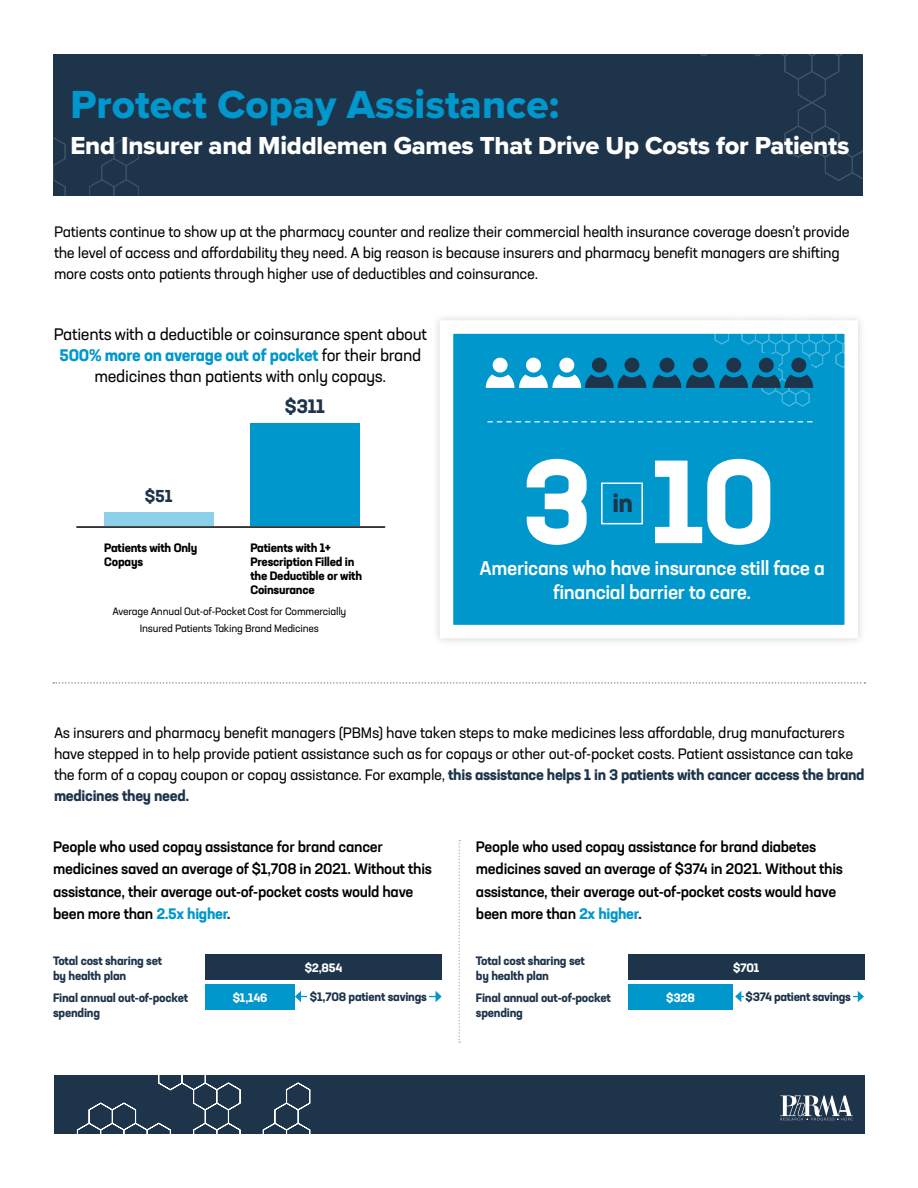
<style>
.page{position:relative;width:918px;height:1188px;background:#fff}
.page>*{position:absolute;margin:0;border:0;box-sizing:border-box;transform-origin:0 0}
.t1{font:700 116.25px "Neusa Next Std";color:#fff}
.t2{font:40.65px "Proxima Nova Extrabld";color:#0097cd}
.t3{font:700 25.8px "Neusa Next Std";color:#1e344b}
.t4{font:25.5px "Proxima Nova Extrabld";letter-spacing:-.01em;color:#fff}
.t5{font:500 19.5px "Neusa Next Std";letter-spacing:-.02em;color:#fff}
.t6{font:700 19.05px "Neusa Next Std";color:#1e344b}
.t7{font:700 16.95px "Neusa Next Std";color:#1e344b}
.t8{font:16.5px/21px "Neusa Next Std";letter-spacing:-.02em;color:#000;text-align:center}
.t9{font:15px/21px "Neusa Next Std";letter-spacing:-.02em;color:#000}
.t10{font:500 15px/22.5px "Neusa Next Std";letter-spacing:-.02em;color:#000}
.t11{font:700 12px/15.1px "Neusa Next Std";letter-spacing:-.02em;color:#1e344b}
.t12{font:700 12px/13.8px "Neusa Next Std";letter-spacing:-.02em;color:#000}
.t13{font:700 12px "Neusa Next Std";letter-spacing:-.02em;color:#fff}
.t14{font:10.5px/16.8px "Neusa Next Std";letter-spacing:-.02em;color:#000;text-align:center}
.s1{font-weight:700;color:#0097cd}
.s2{font-weight:700;color:#1e344b}
</style>
<div class="page">
<div style="left:431px;top:312px;width:435px;height:334px;background:#f8f8f8"></div>
<div style="left:440px;top:320px;width:418px;height:318px;background:#0097cd;border:14px solid #fff"></div>
<div style="left:104px;top:513px;width:109px;height:13px;background:#8cd0e9"></div>
<div style="left:250px;top:424px;width:109px;height:102px;background:#0097cd"></div>
<div style="left:53px;top:54px;width:810px;height:141px;background:#1e344b"></div>
<svg style="left:700px;top:54px;width:163px;height:127px"></svg>
<svg style="left:53px;top:137px;width:110px;height:59px"></svg>
<div style="left:54px;top:1075px;width:810px;height:59px;background:#1e344b"></div>
<svg style="left:780px;top:1095px;width:73px;height:25px"></svg>
<div style="left:601px;top:483px;width:42px;height:41px;border:2px solid #fff"></div>
<svg style="left:77px;top:1075px;width:234px;height:59px"></svg>
<svg style="left:458px;top:840px;width:2px;height:203px"></svg>
<div style="left:205px;top:955px;width:237px;height:25px;background:#1e344b"></div>
<div style="left:205px;top:985px;width:90px;height:25px;background:#0097cd"></div>
<hr style="left:300px;top:996px;width:136px;height:1px;background:#0097cd">
<svg style="left:295px;top:991px;width:6px;height:11px"></svg>
<svg style="left:436px;top:991px;width:6px;height:11px"></svg>
<div style="left:628px;top:955px;width:236px;height:25px;background:#1e344b"></div>
<div style="left:628px;top:985px;width:105px;height:25px;background:#0097cd"></div>
<hr style="left:741px;top:996px;width:118px;height:1px;background:#0097cd">
<svg style="left:735px;top:991px;width:6px;height:11px"></svg>
<svg style="left:858px;top:991px;width:6px;height:11px"></svg>
<div style="left:744px;top:991px;width:109px;height:19px;background:#fff"></div>
<hr style="left:77px;top:526px;width:308px;height:2px;background:#000">
<svg style="left:488px;top:421px;width:324px;height:1px"></svg>
<div style="left:490px;top:355px;width:20px;height:20px;background:#fff;border-radius:50%"></div>
<div style="left:488px;top:353px;width:24px;height:24px;border:5px solid #0097cd;border-radius:50%"></div>
<div style="left:524px;top:355px;width:19px;height:20px;background:#fff;border-radius:50%"></div>
<div style="left:521px;top:353px;width:25px;height:24px;border:5px solid #0097cd;border-radius:50%"></div>
<div style="left:557px;top:355px;width:20px;height:20px;background:#fff;border-radius:50%"></div>
<div style="left:555px;top:353px;width:24px;height:24px;border:5px solid #0097cd;border-radius:50%"></div>
<svg style="left:653px;top:320px;width:206px;height:86px"></svg>
<div style="left:789px;top:355px;width:20px;height:20px;background:#1e344b;border-radius:50%"></div>
<div style="left:787px;top:353px;width:24px;height:24px;border:5px solid #0097cd;border-radius:50%"></div>
<div style="left:590px;top:355px;width:19px;height:20px;background:#1e344b;border-radius:50%"></div>
<div style="left:587px;top:353px;width:25px;height:24px;border:5px solid #0097cd;border-radius:50%"></div>
<svg style="left:486px;top:372px;width:160px;height:16px"></svg>
<div style="left:622px;top:355px;width:20px;height:20px;background:#1e344b;border-radius:50%"></div>
<div style="left:620px;top:353px;width:24px;height:24px;border:5px solid #0097cd;border-radius:50%"></div>
<div style="left:308px;top:991px;width:121px;height:19px;background:#fff"></div>
<svg style="left:53px;top:682px;width:812px;height:2px"></svg>
<h2 class="t2" style="left:70px;top:74px;width:490px">Protect Copay Assistance:</h2>
<h3 class="t4" style="left:70px;top:127px;width:780px">End Insurer and Middlemen Games That Drive Up Costs for Patients</h3>
<p class="t9" style="left:54px;top:221px;width:797px">Patients continue to show up at the pharmacy counter and realize their commercial health insurance coverage doesn’t provide the level of access and affordability they need. A big reason is because insurers and pharmacy benefit managers are shifting more costs onto patients through higher use of deductibles and coinsurance.</p>
<p class="t8" style="left:54px;top:324px;width:375px">Patients with a deductible or coinsurance spent about<br><span class="s1">500% more on average out of pocket</span> for their brand medicines than patients with only copays.</p>
<p class="t6" style="left:285px;top:394px;width:42px">$311</p>
<p class="t7" style="left:145px;top:485px;width:29px">$51</p>
<p class="t12" style="left:104px;top:541px;width:95px">Patients with Only<br>Copays</p>
<p class="t12" style="left:250px;top:541px;width:113px">Patients with 1+<br>Prescription Filled in the Deductible or with<br>Coinsurance</p>
<p class="t14" style="left:112px;top:603px;width:235px">Average Annual Out-of-Pocket Cost for Commercially<br>Insured Patients Taking Brand Medicines</p>
<h1 class="t1" style="left:521px;top:427px;width:72px">3</h1>
<h1 class="t1" style="left:651px;top:427px;width:126px">10</h1>
<h3 class="t5" style="left:553px;top:579px;width:199px">financial barrier to care.</h3>
<h3 class="t3" style="left:612px;top:486px;width:22px">in</h3>
<h3 class="t5" style="left:480px;top:555px;width:347px">Americans who have insurance still face a</h3>
<p class="t9" style="left:54px;top:722px;width:812px">As insurers and pharmacy benefit managers (PBMs) have taken steps to make medicines less affordable, drug manufacturers have stepped in to help provide patient assistance such as for copays or other out-of-pocket costs. Patient assistance can take the form of a copay coupon or copay assistance. For example, <span class="s2">this assistance helps 1 in 3 patients with cancer access the brand medicines they need.</span></p>
<p class="t10" style="left:53px;top:835px;width:380px">People who used copay assistance for brand cancer medicines saved an average of $1,708 in 2021. Without this assistance, their average out-of-pocket costs would have been more than <span class="s1">2.5x higher</span><span class="s2">.</span></p>
<p class="t10" style="left:476px;top:835px;width:369px">People who used copay assistance for brand diabetes medicines saved an average of $374 in 2021. Without this assistance, their average out-of-pocket costs would have been more than <span class="s1">2x higher</span><span class="s2">.</span></p>
<p class="t11" style="left:53px;top:953px;width:110px">Total cost sharing set by health plan</p>
<p class="t11" style="left:53px;top:990px;width:136px">Final annual out-of-pocket spending</p>
<p class="t11" style="left:476px;top:953px;width:110px">Total cost sharing set by health plan</p>
<p class="t11" style="left:476px;top:990px;width:136px">Final annual out-of-pocket spending</p>
<p class="t13" style="left:305px;top:960px;width:39px">$2,854</p>
<p class="t13" style="left:733px;top:960px;width:28px">$701</p>
<p class="t11" style="left:310px;top:989px;width:119px">$1,708 patient savings</p>
<p class="t13" style="left:666px;top:990px;width:30px">$328</p>
<p class="t11" style="left:746px;top:989px;width:107px">$374 patient savings</p>
<p class="t13" style="left:233px;top:990px;width:36px">$1,146</p>
</div>
